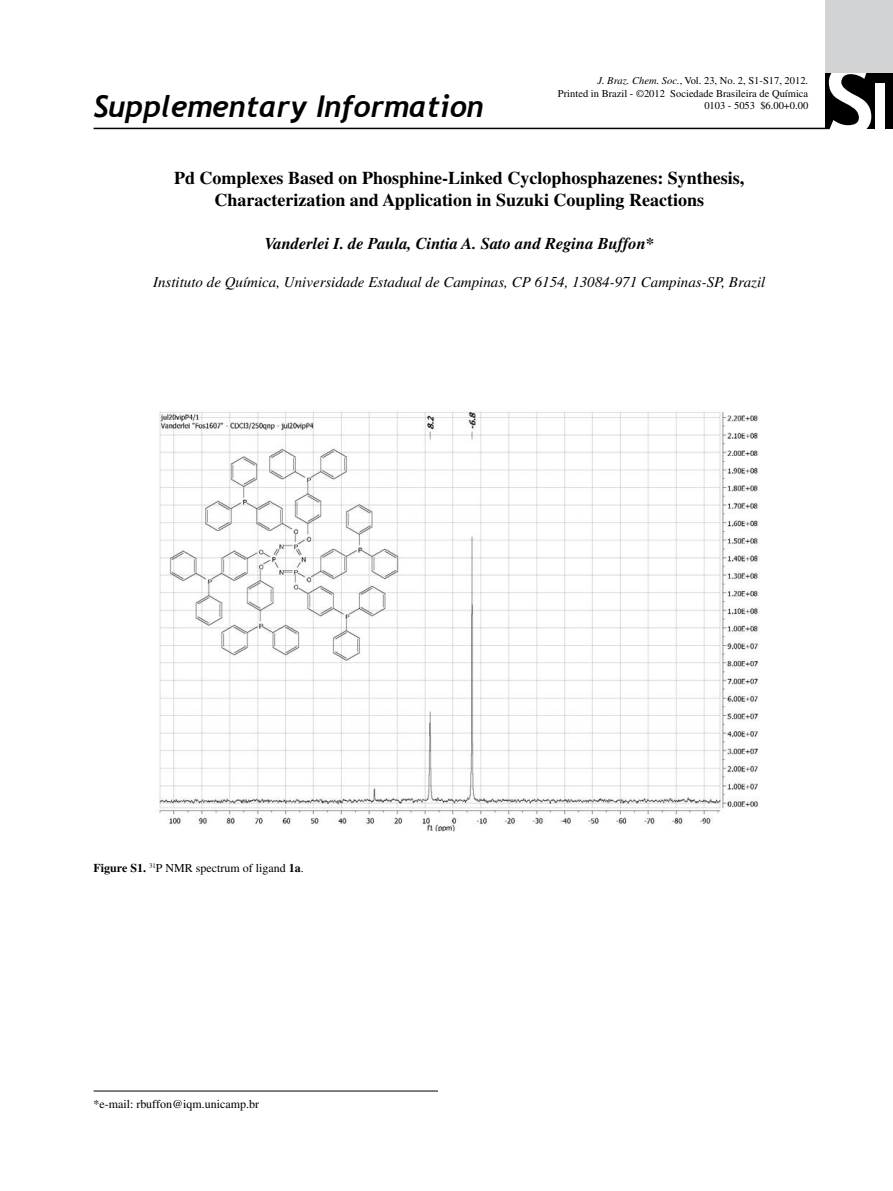
<style>
.page{position:relative;width:893px;height:1191px;background:#fff}
.page>*{position:absolute;margin:0;border:0;box-sizing:border-box;transform-origin:0 0}
.t1{font:700 98.4px "Trebuchet MS";color:#fff}
.t2{font:italic 700 30px "Trebuchet";color:#000}
.t3{font:700 18px/21.6px "Times";color:#000;text-align:center}
.t4{font:italic 700 16.5px "Times";color:#000}
.t5{font:italic 15px "Times";color:#000}
.t6{font:12px "Times";color:#000}
.t7{font:10.5px/12.6px "Times";color:#000;text-align:right}
.s1{font-style:italic}
.s2{font-size:72.15px}
.s3{font-weight:700}
</style>
<div class="page">
<hr style="left:94px;top:128px;width:765px;height:1px;background:#000">
<div style="left:825px;top:72px;width:68px;height:57px;background:#000"></div>
<div style="left:825px;top:0;width:68px;height:72px;background:#d1d3d4"></div>
<hr style="left:94px;top:1090px;width:344px;height:1px;background:#000">
<img style="left:159px;top:411px;width:601px;height:421px">
<h2 class="t2" style="left:94px;top:88px;width:392px">Supplementary Information</h2>
<p class="t7" style="left:558px;top:74px;width:252px"><span class="s1">J. Braz. Chem. Soc.</span>, Vol. 23, No. 2, S1-S17, 2012.<br>Printed in Brazil - ©2012 Sociedade Brasileira de Química<br>0103 - 5053 $6.00+0.00</p>
<p class="t3" style="left:174px;top:167px;width:572px">Pd Complexes Based on Phosphine-Linked Cyclophosphazenes: Synthesis,<br>Characterization and Application in Suzuki Coupling Reactions</p>
<p class="t4" style="left:264px;top:234px;width:391px">Vanderlei I. de Paula, Cintia A. Sato and Regina Buffon*</p>
<p class="t5" style="left:153px;top:274px;width:614px">Instituto de Química, Universidade Estadual de Campinas, CP 6154, 13084-971 Campinas-SP, Brazil</p>
<h1 class="t1" style="left:825px;top:39px;width:67px">S<span class="s2">I</span></h1>
<p class="t6" style="left:94px;top:861px;width:212px"><span class="s3">Figure S1.</span> <sup>31</sup>P NMR spectrum of ligand <span class="s3">1a</span>.</p>
<p class="t6" style="left:94px;top:1097px;width:167px">*e-mail: rbuffon@iqm.unicamp.br</p>
</div>
